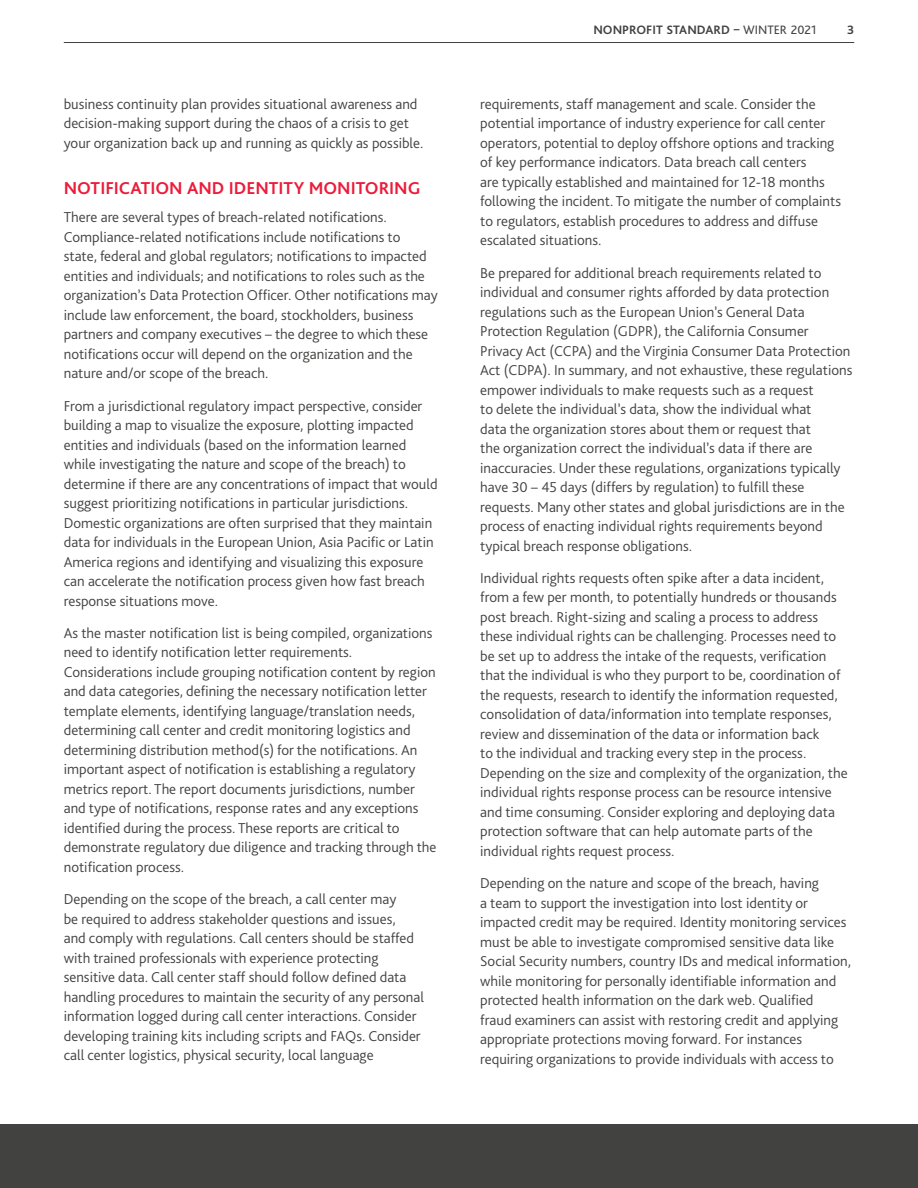
<style>
.page{position:relative;width:918px;height:1188px;background:#fff}
.page>*{position:absolute;margin:0;border:0;box-sizing:border-box;transform-origin:0 0}
.t1{font:700 18px "Bliss Pro";color:#ec1b3a}
.t2{font:300 15px/19.5px "Bliss Pro";color:#424241}
.t3{font:700 12.75px "Bliss Pro";color:#424241}
.s1{font-weight:400}
</style>
<div class="page">
<div style="left:0;top:1124px;width:918px;height:64px;background:#424241"></div>
<hr style="left:64px;top:42px;width:790px;height:1px;background:#424241">
<p class="t2" style="left:64px;top:94px;width:359px">business continuity plan provides situational awareness and decision-making support during the chaos of a crisis to get your organization back up and running as quickly as possible.</p>
<p class="t1" style="left:64px;top:177px;width:358px">NOTIFICATION AND IDENTITY MONITORING</p>
<p class="t2" style="left:64px;top:207px;width:375px">There are several types of breach-related notifications.<br>Compliance-related notifications include notifications to<br>state, federal and global regulators; notifications to impacted entities and individuals; and notifications to roles such as the organization’s Data Protection Officer. Other notifications may include law enforcement, the board, stockholders, business partners and company executives – the degree to which these notifications occur will depend on the organization and the nature and/or scope of the breach.</p>
<p class="t2" style="left:64px;top:396px;width:375px">From a jurisdictional regulatory impact perspective, consider building a map to visualize the exposure, plotting impacted entities and individuals (based on the information learned while investigating the nature and scope of the breach) to determine if there are any concentrations of impact that would suggest prioritizing notifications in particular jurisdictions.<br>Domestic organizations are often surprised that they maintain data for individuals in the European Union, Asia Pacific or Latin America regions and identifying and visualizing this exposure can accelerate the notification process given how fast breach response situations move.</p>
<p class="t2" style="left:64px;top:623px;width:374px">As the master notification list is being compiled, organizations need to identify notification letter requirements.<br>Considerations include grouping notification content by region and data categories, defining the necessary notification letter template elements, identifying language/translation needs, determining call center and credit monitoring logistics and determining distribution method(s) for the notifications. An important aspect of notification is establishing a regulatory metrics report. The report documents jurisdictions, number and type of notifications, response rates and any exceptions identified during the process. These reports are critical to demonstrate regulatory due diligence and tracking through the notification process.</p>
<p class="t2" style="left:64px;top:889px;width:362px">Depending on the scope of the breach, a call center may<br>be required to address stakeholder questions and issues,<br>and comply with regulations. Call centers should be staffed with trained professionals with experience protecting sensitive data. Call center staff should follow defined data handling procedures to maintain the security of any personal information logged during call center interactions. Consider developing training kits including scripts and FAQs. Consider call center logistics, physical security, local language</p>
<p class="t3" style="left:593px;top:22px;width:225px">NONPROFIT STANDARD – <span class="s1">WINTER 2021</span></p>
<p class="t3" style="left:847px;top:22px;width:9px">3</p>
<p class="t2" style="left:480px;top:94px;width:362px">requirements, staff management and scale. Consider the potential importance of industry experience for call center operators, potential to deploy offshore options and tracking of key performance indicators. Data breach call centers<br>are typically established and maintained for 12-18 months following the incident. To mitigate the number of complaints to regulators, establish procedures to address and diffuse escalated situations.</p>
<p class="t2" style="left:480px;top:263px;width:374px">Be prepared for additional breach requirements related to individual and consumer rights afforded by data protection regulations such as the European Union’s General Data Protection Regulation (GDPR), the California Consumer Privacy Act (CCPA) and the Virginia Consumer Data Protection Act (CDPA). In summary, and not exhaustive, these regulations empower individuals to make requests such as a request<br>to delete the individual’s data, show the individual what<br>data the organization stores about them or request that<br>the organization correct the individual’s data if there are inaccuracies. Under these regulations, organizations typically have 30 – 45 days (differs by regulation) to fulfill these requests. Many other states and global jurisdictions are in the process of enacting individual rights requirements beyond typical breach response obligations.</p>
<p class="t2" style="left:480px;top:568px;width:369px">Individual rights requests often spike after a data incident, from a few per month, to potentially hundreds or thousands post breach. Right-sizing and scaling a process to address these individual rights can be challenging. Processes need to be set up to address the intake of the requests, verification that the individual is who they purport to be, coordination of the requests, research to identify the information requested, consolidation of data/information into template responses, review and dissemination of the data or information back<br>to the individual and tracking every step in the process.<br>Depending on the size and complexity of the organization, the individual rights response process can be resource intensive and time consuming. Consider exploring and deploying data protection software that can help automate parts of the individual rights request process.</p>
<p class="t2" style="left:480px;top:873px;width:372px">Depending on the nature and scope of the breach, having<br>a team to support the investigation into lost identity or impacted credit may be required. Identity monitoring services must be able to investigate compromised sensitive data like Social Security numbers, country IDs and medical information, while monitoring for personally identifiable information and protected health information on the dark web. Qualified<br>fraud examiners can assist with restoring credit and applying appropriate protections moving forward. For instances requiring organizations to provide individuals with access to</p>
</div>
